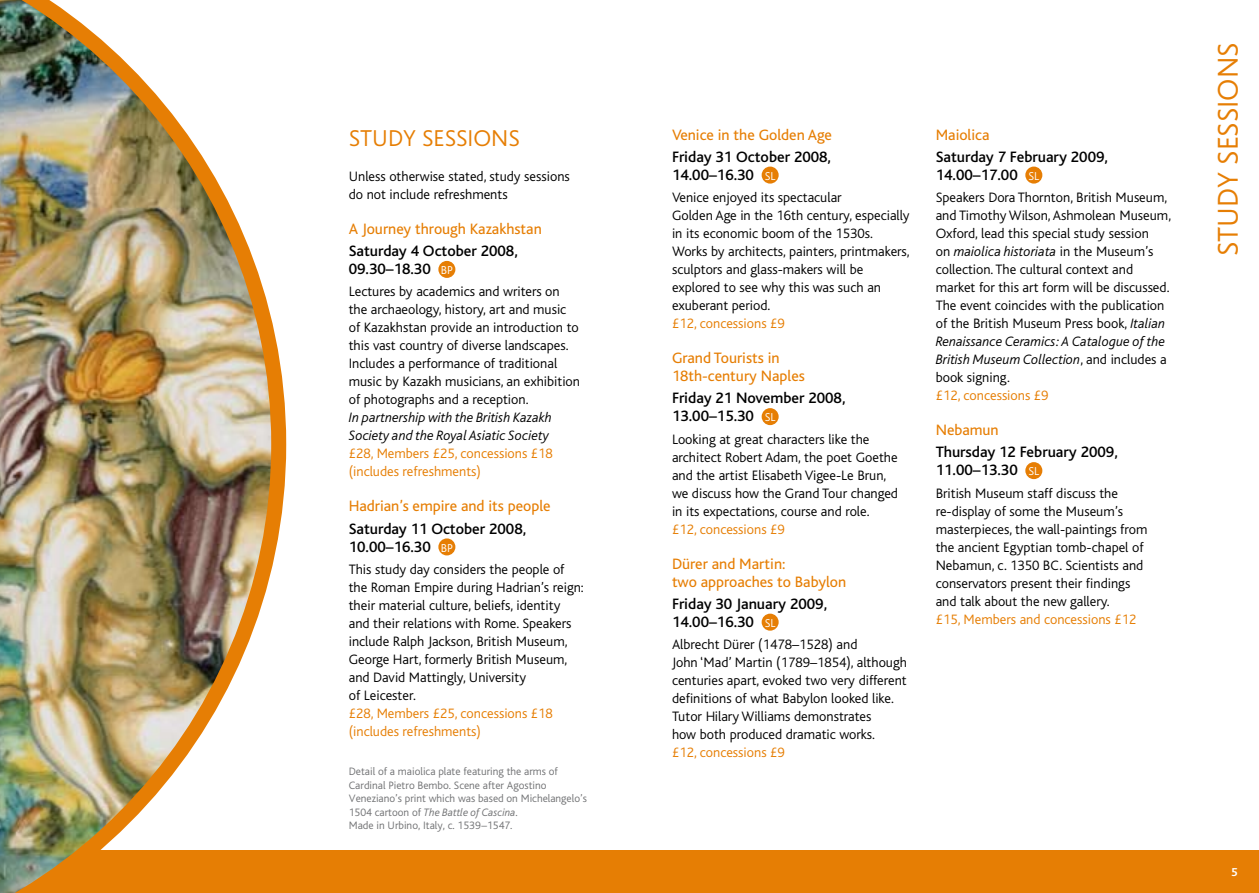
<style>
.page{position:relative;width:1259px;height:893px;background:#fff}
.page>*{position:absolute;margin:0;border:0;box-sizing:border-box;transform-origin:0 0}
.t1{font:300 30px "Bliss";color:#e67e04}
.t2{font:300 24px "Bliss";color:#e67e04}
.t3{font:500 15.75px/18px "Bliss";color:#000}
.t4{font:15.75px/18px "Bliss";color:#e67e04}
.t5{font:300 14.25px/18px "Bliss";color:#000}
.t6{font:300 14.25px/18px "Bliss";color:#e67e04}
.t7{font:italic 300 14.25px/18px "Bliss";color:#000}
.t8{font:300 11.25px/13.5px "Bliss";color:#707173}
.s1{font-weight:300;font-size:12px;color:#fff}
.s2{font-style:italic}
</style>
<div class="page">
<div style="left:0;top:850px;width:629px;height:43px;background:#e67e04"></div>
<div style="left:629px;top:850px;width:630px;height:43px;background:#e67e04"></div>
<div style="left:438px;top:261px;width:17px;height:17px;background:#e67e04;border-radius:50%"></div>
<div style="left:438px;top:538px;width:17px;height:17px;background:#e67e04;border-radius:50%"></div>
<img style="left:0;top:0;width:286px;height:893px">
<div style="left:761px;top:167px;width:17px;height:17px;background:#e67e04;border-radius:50%"></div>
<div style="left:761px;top:408px;width:17px;height:17px;background:#e67e04;border-radius:50%"></div>
<div style="left:761px;top:614px;width:17px;height:17px;background:#e67e04;border-radius:50%"></div>
<div style="left:1025px;top:167px;width:17px;height:17px;background:#e67e04;border-radius:50%"></div>
<div style="left:1025px;top:462px;width:17px;height:17px;background:#e67e04;border-radius:50%"></div>
<svg style="left:22px;top:868px;width:6px;height:8px"></svg>
<h2 class="t2" style="left:349px;top:125px;width:173px">STUDY SESSIONS</h2>
<p class="t5" style="left:349px;top:167px;width:223px">Unless otherwise stated, study sessions do not include refreshments</p>
<p class="t4" style="left:349px;top:220px;width:194px">A Journey through Kazakhstan</p>
<p class="t3" style="left:349px;top:242px;width:171px">Saturday 4 October 2008,<br>09.30–18.30 <span class="s1">BP</span></p>
<p class="t5" style="left:349px;top:283px;width:233px">Lectures by academics and writers on the archaeology, history, art and music of Kazakhstan provide an introduction to this vast country of diverse landscapes.<br>Includes a performance of traditional music by Kazakh musicians, an exhibition of photographs and a reception.</p>
<p class="t7" style="left:349px;top:409px;width:205px">In partnership with the British Kazakh<br>Society and the Royal Asiatic Society</p>
<p class="t6" style="left:349px;top:445px;width:206px">£28, Members £25, concessions £18 (includes refreshments)</p>
<p class="t4" style="left:349px;top:498px;width:203px">Hadrian’s empire and its people</p>
<p class="t3" style="left:349px;top:520px;width:179px">Saturday 11 October 2008,<br>10.00–16.30 <span class="s1">BP</span></p>
<p class="t5" style="left:349px;top:560px;width:236px">This study day considers the people of the Roman Empire during Hadrian’s reign: their material culture, beliefs, identity and their relations with Rome. Speakers include Ralph Jackson, British Museum, George Hart, formerly British Museum, and David Mattingly, University<br>of Leicester.</p>
<p class="t6" style="left:349px;top:704px;width:206px">£28, Members £25, concessions £18 (includes refreshments)</p>
<p class="t8" style="left:349px;top:765px;width:240px">Detail of a maiolica plate featuring the arms of Cardinal Pietro Bembo. Scene after Agostino Veneziano’s print which was based on Michelangelo’s 1504 cartoon of <span class="s2">The Battle of Cascina</span>.<br>Made in Urbino, Italy, c. 1539–1547.</p>
<p class="t4" style="left:672px;top:126px;width:161px">Venice in the Golden Age</p>
<p class="t3" style="left:672px;top:148px;width:160px">Friday 31 October 2008,<br>14.00–16.30 <span class="s1">SL</span></p>
<p class="t5" style="left:672px;top:189px;width:239px">Venice enjoyed its spectacular<br>Golden Age in the 16th century, especially in its economic boom of the 1530s.<br>Works by architects, painters, printmakers, sculptors and glass-makers will be explored to see why this was such an exuberant period.</p>
<p class="t6" style="left:672px;top:315px;width:114px">£12, concessions £9</p>
<p class="t4" style="left:672px;top:349px;width:134px">Grand Tourists in<br>18th-century Naples</p>
<p class="t3" style="left:672px;top:390px;width:175px">Friday 21 November 2008,<br>13.00–15.30 <span class="s1">SL</span></p>
<p class="t5" style="left:672px;top:430px;width:227px">Looking at great characters like the architect Robert Adam, the poet Goethe and the artist Elisabeth Vigee-Le Brun, we discuss how the Grand Tour changed in its expectations, course and role.</p>
<p class="t6" style="left:672px;top:520px;width:114px">£12, concessions £9</p>
<p class="t4" style="left:672px;top:555px;width:176px">Dürer and Martin:<br>two approaches to Babylon</p>
<p class="t3" style="left:672px;top:595px;width:157px">Friday 30 January 2009,<br>14.00–16.30 <span class="s1">SL</span></p>
<p class="t5" style="left:672px;top:636px;width:236px">Albrecht Dürer (1478–1528) and<br>John ‘Mad’ Martin (1789–1854), although centuries apart, evoked two very different definitions of what Babylon looked like.<br>Tutor Hilary Williams demonstrates<br>how both produced dramatic works.</p>
<p class="t6" style="left:672px;top:744px;width:114px">£12, concessions £9</p>
<p class="t4" style="left:935px;top:126px;width:55px">Maiolica</p>
<p class="t3" style="left:935px;top:148px;width:174px">Saturday 7 February 2009,<br>14.00–17.00 <span class="s1">SL</span></p>
<p class="t5" style="left:935px;top:189px;width:237px">Speakers Dora Thornton, British Museum, and Timothy Wilson, Ashmolean Museum, Oxford, lead this special study session<br>on <span class="s2">maiolica historiata</span> in the Museum’s collection. The cultural context and market for this art form will be discussed.<br>The event coincides with the publication of the British Museum Press book, <span class="s2">Italian Renaissance Ceramics: A Catalogue of the British Museum Collection</span>, and includes a book signing.</p>
<p class="t6" style="left:935px;top:387px;width:114px">£12, concessions £9</p>
<p class="t4" style="left:935px;top:421px;width:65px">Nebamun</p>
<p class="t3" style="left:935px;top:444px;width:184px">Thursday 12 February 2009,<br>11.00–13.30 <span class="s1">SL</span></p>
<p class="t5" style="left:935px;top:484px;width:213px">British Museum staff discuss the re-display of some the Museum’s masterpieces, the wall-paintings from the ancient Egyptian tomb-chapel of Nebamun, c. 1350 BC. Scientists and conservators present their findings and talk about the new gallery.</p>
<p class="t6" style="left:935px;top:610px;width:202px">£15, Members and concessions £12</p>
<h1 class="t1" style="left:1212px;top:256px;width:215px;rotate:-90deg">STUDY SESSIONS</h1>
</div>
